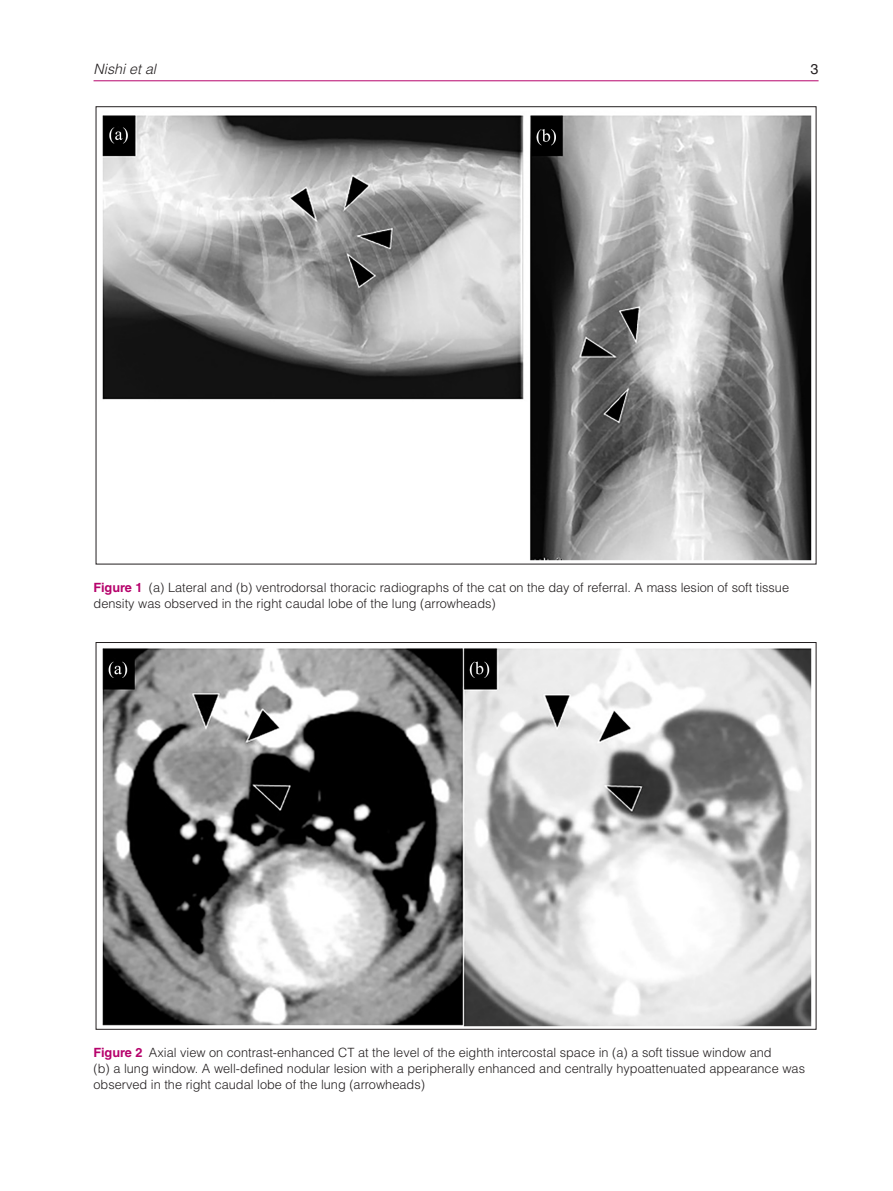
<style>
.page{position:relative;width:893px;height:1191px;background:#fff}
.page>*{position:absolute;margin:0;border:0;box-sizing:border-box;transform-origin:0 0}
.t1{font:italic 300 14.25px "Helvetica LT Std";color:#231f20}
.t2{font:14.25px "Helvetica LT Std";color:#231f20}
.t3{font:300 12.75px/15.8px "Helvetica LT Std";color:#231f20}
.s1{font-weight:700;color:#b6036c}
</style>
<div class="page">
<hr style="left:94px;top:80px;width:725px;height:1px;background:#b6036c">
<img style="left:102px;top:115px;width:710px;height:446px">
<img style="left:102px;top:648px;width:710px;height:379px">
<p class="t1" style="left:94px;top:60px;width:64px">Nishi et al</p>
<p class="t2" style="left:811px;top:61px;width:9px">3</p>
<p class="t3" style="left:94px;top:579px;width:697px"><span class="s1">Figure 1</span> (a) Lateral and (b) ventrodorsal thoracic radiographs of the cat on the day of referral. A mass lesion of soft tissue density was observed in the right caudal lobe of the lung (arrowheads)</p>
<p class="t3" style="left:94px;top:1045px;width:713px"><span class="s1">Figure 2</span> Axial view on contrast-enhanced CT at the level of the eighth intercostal space in (a) a soft tissue window and<br>(b) a lung window. A well-defined nodular lesion with a peripherally enhanced and centrally hypoattenuated appearance was observed in the right caudal lobe of the lung (arrowheads)</p>
</div>
